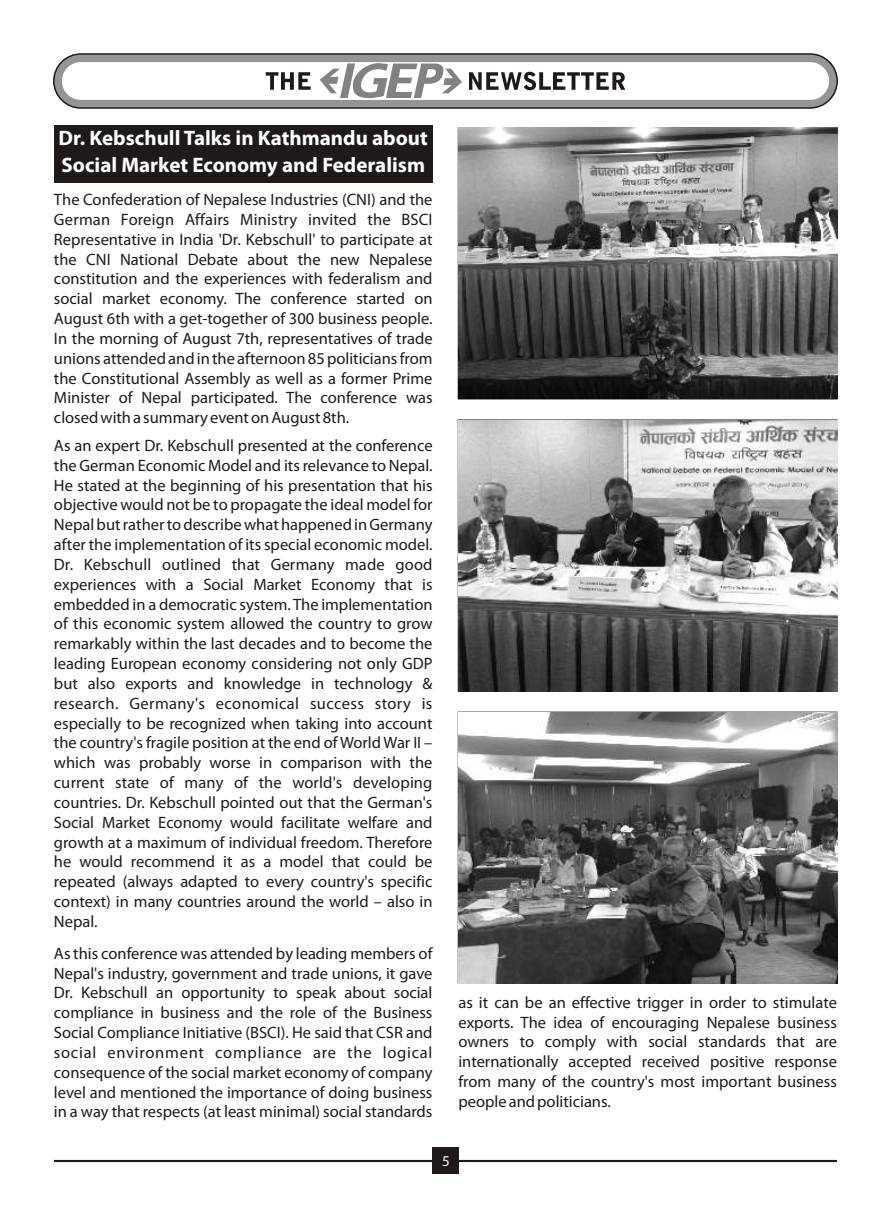
<style>
.page{position:relative;width:891px;height:1215px;background:#fff}
.page>*{position:absolute;margin:0;border:0;box-sizing:border-box;transform-origin:0 0}
.t1{font:700 21px/26px "Myriad Pro";color:#fff}
.t2{font:16.5px/19.8px "Myriad Pro";color:#1f1a17;text-align:justify}
.t3{font:15px "Myriad Pro";color:#fff}
</style>
<div class="page">
<hr style="left:54px;top:1160px;width:783px;height:2px;background:#1f1a17">
<div style="left:432px;top:1147px;width:27px;height:27px;background:#1f1a17"></div>
<svg style="left:53px;top:53px;width:785px;height:56px;background:#898786"></svg>
<svg style="left:62px;top:62px;width:767px;height:38px"></svg>
<img style="left:458px;top:420px;width:379px;height:271px">
<div style="left:54px;top:125px;width:379px;height:57px;background:#1f1a17"></div>
<img style="left:458px;top:128px;width:379px;height:271px">
<img style="left:458px;top:712px;width:379px;height:271px">
<p class="t1" style="left:59px;top:127px;width:371px">Dr. Kebschull Talks in Kathmandu about<br>Social Market Economy and Federalism</p>
<p class="t2" style="left:54px;top:191px;width:380px">The Confederation of Nepalese Industries (CNI) and the German Foreign Affairs Ministry invited the BSCI Representative in India 'Dr. Kebschull' to participate at the CNI National Debate about the new Nepalese constitution and the experiences with federalism and social market economy. The conference started on August 6th with a get-together of 300 business people.<br>In the morning of August 7th, representatives of trade unions attended and in the afternoon 85 politicians from the Constitutional Assembly as well as a former Prime Minister of Nepal participated. The conference was closed with a summary event on August 8th.</p>
<p class="t2" style="left:54px;top:437px;width:380px">As an expert Dr. Kebschull presented at the conference the German Economic Model and its relevance to Nepal.<br>He stated at the beginning of his presentation that his objective would not be to propagate the ideal model for Nepal but rather to describe what happened in Germany after the implementation of its special economic model.<br>Dr. Kebschull outlined that Germany made good experiences with a Social Market Economy that is embedded in a democratic system. The implementation of this economic system allowed the country to grow remarkably within the last decades and to become the leading European economy considering not only GDP but also exports and knowledge in technology &amp; research. Germany's economical success story is especially to be recognized when taking into account the country's fragile position at the end of World War II – which was probably worse in comparison with the current state of many of the world's developing countries. Dr. Kebschull pointed out that the German's Social Market Economy would facilitate welfare and growth at a maximum of individual freedom. Therefore he would recommend it as a model that could be repeated (always adapted to every country's specific context) in many countries around the world – also in Nepal.</p>
<p class="t2" style="left:54px;top:945px;width:380px">As this conference was attended by leading members of Nepal's industry, government and trade unions, it gave Dr. Kebschull an opportunity to speak about social compliance in business and the role of the Business Social Compliance Initiative (BSCI). He said that CSR and social environment compliance are the logical consequence of the social market economy of company level and mentioned the importance of doing business in a way that respects (at least minimal) social standards</p>
<p class="t2" style="left:458px;top:994px;width:380px">as it can be an effective trigger in order to stimulate exports. The idea of encouraging Nepalese business owners to comply with social standards that are internationally accepted received positive response from many of the country's most important business people and politicians.</p>
<p class="t3" style="left:442px;top:1155px;width:9px">5</p>
</div>
